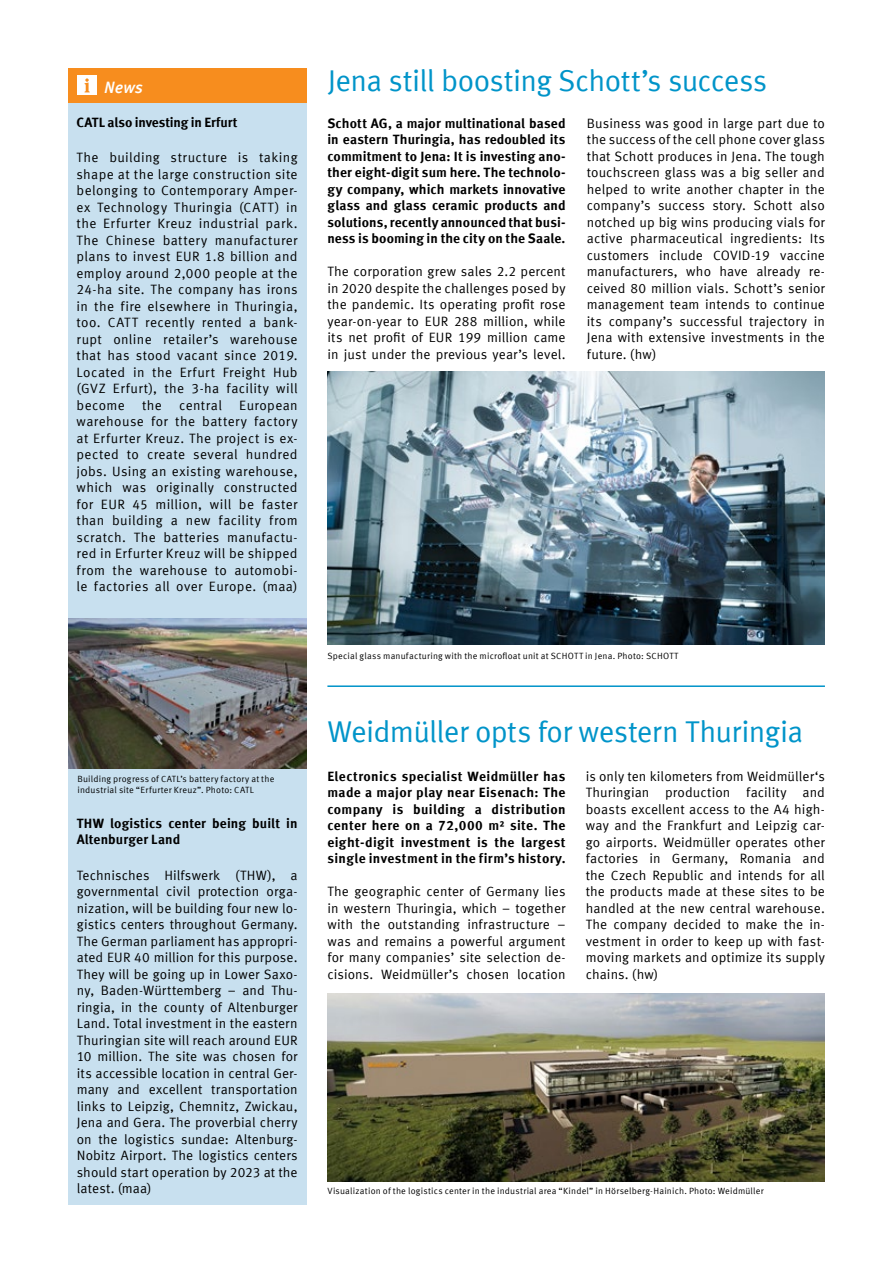
<style>
.page{position:relative;width:893px;height:1263px;background:#fff}
.page>*{position:absolute;margin:0;border:0;box-sizing:border-box;transform-origin:0 0}
.t1{font:30px "Meta Offc Pro Norm";letter-spacing:-.02em;color:#0094c9}
.t2{font:italic 500 16.5px "Meta Offc Pro";color:#fff}
.t3{font:13.5px/16.5px "Meta Offc Pro Norm";letter-spacing:.015em;color:#000;text-align:justify}
.t4{font:700 13.5px/16.5px "Meta Offc Pro";letter-spacing:.01em;color:#000;text-align:justify}
.t5{font:700 13.5px "Meta Offc Pro";letter-spacing:-.01em;color:#000}
.t6{font:9px/10.8px "Meta Offc Pro Norm";letter-spacing:.025em;color:#000}
</style>
<div class="page">
<div style="left:68px;top:68px;width:238px;height:1136px;background:#c8e0ef"></div>
<hr style="left:327px;top:685px;width:498px;height:2px;background:#0094c9">
<div style="left:68px;top:68px;width:238px;height:34px;background:#f78d1e"></div>
<div style="left:77px;top:76px;width:20px;height:19px;background:#fff"></div>
<svg style="left:85px;top:78px;width:5px;height:14px"></svg>
<img style="left:328px;top:371px;width:497px;height:273px">
<img style="left:68px;top:618px;width:238px;height:151px">
<img style="left:327px;top:993px;width:498px;height:188px">
<p class="t2" style="left:104px;top:74px;width:40px">News</p>
<p class="t5" style="left:77px;top:112px;width:163px">CATL also investing in Erfurt</p>
<p class="t3" style="left:77px;top:149px;width:223px">The building structure is taking shape at the large construction site belonging to Contemporary Amper&shy;ex Technology Thuringia (CATT) in the Erfurter Kreuz industrial park.<br>The Chinese battery manufacturer plans to invest EUR 1.8 billion and employ around 2,000 people at the 24-ha site. The company has irons in the fire elsewhere in Thuringia, too. CATT recently rented a bank&shy;rupt online retailer’s warehouse that has stood vacant since 2019.<br>Located in the Erfurt Freight Hub (GVZ Erfurt), the 3-ha facility will become</p>
<p class="t3" style="left:142px;top:396px;width:21px">the</p>
<p class="t3" style="left:179px;top:396px;width:44px">central</p>
<p class="t3" style="left:77px;top:396px;width:223px;text-indent:163px">European warehouse for the battery factory at Erfurter Kreuz. The project is ex&shy;pected to create several hundred jobs. Using an existing warehouse, which was originally constructed for EUR 45 million, will be faster than building a new facility from scratch. The batteries manufactu&shy;red in Erfurter Kreuz will be shipped from the warehouse to automobi&shy;le factories all over Europe. (maa)</p>
<p class="t6" style="left:77px;top:773px;width:199px">Building progress of CATL’s battery factory at the industrial site “Erfurter Kreuz”. Photo: CATL</p>
<p class="t4" style="left:77px;top:814px;width:222px">THW logistics center being built in<br>Altenburger Land</p>
<p class="t3" style="left:77px;top:866px;width:222px">Technisches Hilfswerk (THW), a governmental civil protection orga&shy;nization, will be building four new lo&shy;gistics centers throughout Germany.<br>The German parliament has appropri&shy;ated EUR 40 million for this purpose.<br>They will be going up in Lower Saxo&shy;ny, Baden-Württemberg – and Thu&shy;ringia, in the county of Altenburger Land. Total investment in the eastern Thuringian site will reach around EUR 10 million. The site was chosen for its accessible location in central Ger&shy;many and excellent transportation links to Leipzig, Chemnitz, Zwickau, Jena and Gera. The proverbial cherry on the logistics sundae: Altenburg-Nobitz Airport. The logistics centers should start operation by 2023 at the latest. (maa)</p>
<h1 class="t1" style="left:328px;top:58px;width:441px">Jena still boosting Schott’s success</h1>
<p class="t4" style="left:327px;top:114px;width:240px">Schott AG, a major multinational based in eastern Thuringia, has redoubled its commitment to Jena: It is investing ano&shy;ther eight-digit sum here. The technolo&shy;gy company, which markets innovative glass and glass ceramic products and solutions, recently announced that busi&shy;ness is booming in the city on the Saale.</p>
<p class="t3" style="left:327px;top:262px;width:240px">The corporation grew sales 2.2 percent in 2020 despite the challenges posed by the pandemic. Its operating profit rose year-on-year to EUR 288 million, while its net profit of EUR 199 million came in just under the previous year’s level.</p>
<p class="t3" style="left:587px;top:114px;width:240px">Business was good in large part due to the success of the cell phone cover glass that Schott produces in Jena. The tough touchscreen glass was a big seller and helped to write another chapter in the company’s success story. Schott also notched up big wins producing vials for active pharmaceutical ingredients: Its customers include COVID-19 vaccine manufacturers, who have already re&shy;ceived 80 million vials. Schott’s senior management team intends to continue its company’s successful trajectory in Jena with extensive investments in the future. (hw)</p>
<p class="t6" style="left:327px;top:649px;width:353px">Special glass manufacturing with the microfloat unit at SCHOTT in Jena. Photo: SCHOTT</p>
<h1 class="t1" style="left:327px;top:709px;width:477px">Weidmüller opts for western Thuringia</h1>
<p class="t3" style="left:586px;top:767px;width:241px">is only ten kilometers from Weidmüller‘s Thuringian production facility and boasts excellent access to the A4 high&shy;way and the Frankfurt and Leipzig car&shy;go airports. Weidmüller operates other factories in Germany, Romania and the Czech Republic and intends for all the products made at these sites to be handled at the new central warehouse.<br>The company decided to make the in&shy;vestment in order to keep up with fast&shy;moving markets and optimize its supply chains. (hw)</p>
<p class="t4" style="left:327px;top:767px;width:240px">Electronics specialist Weidmüller has made a major play near Eisenach: The company is building a distribution center here on a 72,000 m² site. The eight-digit investment is the largest single investment in the firm’s history.</p>
<p class="t3" style="left:327px;top:882px;width:240px">The geographic center of Germany lies in western Thuringia, which – together with the outstanding infrastructure – was and remains a powerful argument for many companies’ site selection de&shy;cisions. Weidmüller’s chosen location</p>
<p class="t6" style="left:327px;top:1185px;width:438px">Visualization of the logistics center in the industrial area “Kindel” in Hörselberg-Hainich. Photo: Weidmüller</p>
</div>
